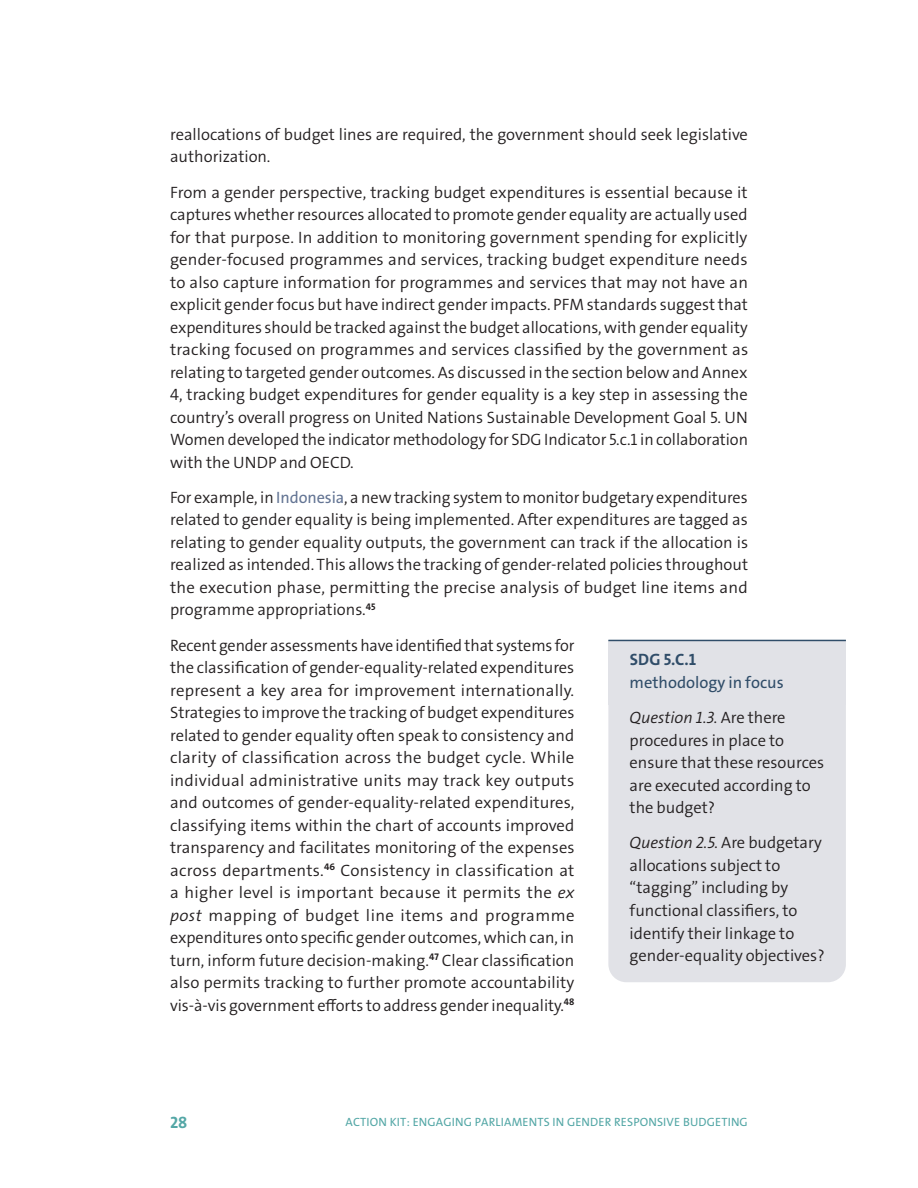
<style>
.page{position:relative;width:918px;height:1188px;background:#fff}
.page>*{position:absolute;margin:0;border:0;box-sizing:border-box;transform-origin:0 0}
.t1{font:16.5px/22.5px "Grundfos The Sans OT 4 SL";color:#231f20}
.t2{font:16.5px "Grundfos The Sans OT 4 SL Italic";color:#231f20}
.t3{font:16.5px "Grundfos The Sans OT 5 R";color:#304d69}
.t4{font:16.5px "Grundfos The Sans OT 7 B";color:#304d69}
.t5{font:16.5px "Grundfos The Sans OT 7 B";color:#54a7a6}
.t6{font:12px "Grundfos The Sans OT 5 R";letter-spacing:.015em;color:#54a7a6}
.s1{font-family:"Grundfos The Sans OT 5 R";color:#647594}
.s2{font-family:"Grundfos The Sans OT 4 SL Italic"}
.s3{font-family:"Grundfos The Sans OT 4 SL"}
</style>
<div class="page">
<div style="left:608px;top:640px;width:238px;height:65px;background:#e1e2e7"></div>
<hr style="left:608px;top:640px;width:238px;height:1px;background:#304d69">
<div style="left:608px;top:705px;width:238px;height:277px;background:#e1e2e7"></div>
<p class="t1" style="left:170px;top:123px;width:579px">reallocations of budget lines are required, the government should seek legislative authorization.</p>
<p class="t1" style="left:170px;top:181px;width:580px;text-align:justify">From a gender perspective, tracking budget expenditures is essential because it captures whether resources allocated to promote gender equality are actually used for that purpose. In addition to monitoring government spending for explicitly gender-focused programmes and services, tracking budget expenditure needs to also capture information for programmes and services that may not have an explicit gender focus but have indirect gender impacts. PFM standards suggest that expenditures should be tracked against the budget allocations, with gender equality tracking focused on programmes and services classified by the government as relating to targeted gender outcomes. As discussed in the section below and Annex 4, tracking budget expenditures for gender equality is a key step in assessing the country’s overall progress on United Nations Sustainable Development Goal 5. UN Women developed the indicator methodology for SDG Indicator 5.c.1 in collaboration with the UNDP and OECD.</p>
<p class="t1" style="left:170px;top:486px;width:580px;text-align:justify">For example, in <span class="s1">Indonesia</span>, a new tracking system to monitor budgetary expenditures related to gender equality is being implemented. After expenditures are tagged as relating to gender equality outputs, the government can track if the allocation is realized as intended. This allows the tracking of gender-related policies throughout the execution phase, permitting the precise analysis of budget line items and programme appropriations.<sup>45</sup></p>
<p class="t1" style="left:170px;top:634px;width:406px;text-align:justify">Recent gender assessments have identified that systems for the classification of gender-equality-related expenditures represent a key area for improvement internationally.<br>Strategies to improve the tracking of budget expenditures related to gender equality often speak to consistency and clarity of classification across the budget cycle. While individual administrative units may track key outputs and outcomes of gender-equality-related expenditures, classifying items within the chart of accounts improved transparency and facilitates monitoring of the expenses across departments.<sup>46</sup> Consistency in classification at a higher level is important because it permits the <span class="s2">ex post</span> mapping of budget line items and programme expenditures onto specific gender outcomes, which can, in turn, inform future decision-making.<sup>47</sup> Clear classification also permits tracking to further promote accountability vis-à-vis government efforts to address gender inequality.<sup>48</sup></p>
<p class="t4" style="left:630px;top:649px;width:68px">SDG 5.C.1</p>
<p class="t3" style="left:630px;top:672px;width:156px">methodology in focus</p>
<p class="t2" style="left:630px;top:707px;width:157px">Question 1.3. <span class="s3">Are there</span></p>
<p class="t1" style="left:630px;top:729px;width:196px">procedures in place to ensure that these resources are executed according to the budget?</p>
<p class="t2" style="left:630px;top:832px;width:194px">Question 2.5. <span class="s3">Are budgetary</span></p>
<p class="t1" style="left:630px;top:854px;width:197px">allocations subject to “tagging” including by functional classifiers, to identify their linkage to gender-equality objectives?</p>
<p class="t5" style="left:170px;top:1112px;width:19px">28</p>
<p class="t6" style="left:346px;top:1114px;width:404px">ACTION KIT: ENGAGING PARLIAMENTS IN GENDER RESPONSIVE BUDGETING</p>
</div>
